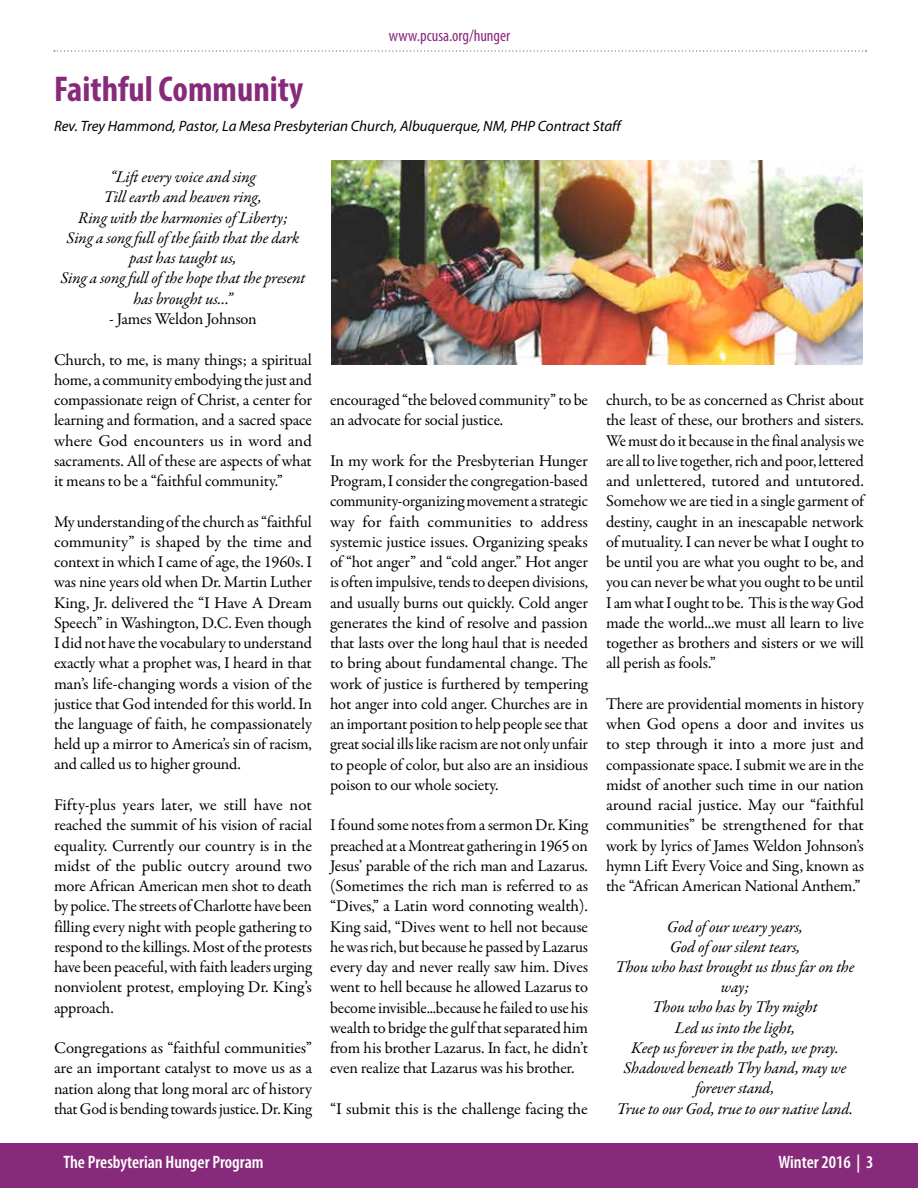
<style>
.page{position:relative;width:918px;height:1188px;background:#fff}
.page>*{position:absolute;margin:0;border:0;box-sizing:border-box;transform-origin:0 0}
.t1{font:700 condensed 36px "Myriad Pro";color:#882a7b}
.t2{font:600 condensed 18px "Myriad Pro";color:#fff}
.t3{font:16.5px/20.2px "Garamond Premr Pro";letter-spacing:-.01em;color:#000;text-align:justify}
.t4{font:italic 16.5px/20.2px "Garamond Premr Pro";letter-spacing:-.015em;color:#000;text-align:center}
.t5{font:condensed 16.5px "Myriad Pro";color:#882a7b}
.t6{font:italic 15px "Myriad Pro";color:#000}
</style>
<div class="page">
<svg style="left:54px;top:50px;width:813px;height:2px"></svg>
<div style="left:0;top:1143px;width:918px;height:45px;background:#882a7b"></div>
<img style="left:331px;top:161px;width:531px;height:203px">
<p class="t5" style="left:389px;top:26px;width:123px">www.pcusa.org/hunger</p>
<h1 class="t1" style="left:54px;top:67px;width:251px">Faithful Community</h1>
<p class="t6" style="left:54px;top:117px;width:568px">Rev. Trey Hammond, Pastor, La Mesa Presbyterian Church, Albuquerque, NM, PHP Contract Staff</p>
<p class="t4" style="left:60px;top:168px;width:247px">“Lift every voice and sing<br>Till earth and heaven ring,<br>Ring with the harmonies of Liberty;<br>Sing a song full of the faith that the dark past has taught us,<br>Sing a song full of the hope that the present has brought us…”</p>
<p class="t3" style="left:109px;top:309px;width:149px">- James Weldon Johnson</p>
<p class="t3" style="left:54px;top:350px;width:260px">Church, to me, is many things; a spiritual home, a community embodying the just and compassionate reign of Christ, a center for learning and formation, and a sacred space where God encounters us in word and sacraments. All of these are aspects of what it means to be a “faithful community.”</p>
<p class="t3" style="left:54px;top:512px;width:260px">My understanding of the church as “faithful community” is shaped by the time and context in which I came of age, the 1960s. I was nine years old when Dr. Martin Luther King, Jr. delivered the “I Have A Dream Speech” in Washington, D.C. Even though I did not have the vocabulary to understand exactly what a prophet was, I heard in that man’s life-changing words a vision of the justice that God intended for this world. In the language of faith, he compassionately held up a mirror to America’s sin of racism, and called us to higher ground.</p>
<p class="t3" style="left:54px;top:795px;width:260px">Fifty-plus years later, we still have not reached the summit of his vision of racial equality. Currently our country is in the midst of the public outcry around two more African American men shot to death by police. The streets of Charlotte have been filling every night with people gathering to respond to the killings. Most of the protests have been peaceful, with faith leaders urging nonviolent protest, employing Dr. King’s approach.</p>
<p class="t3" style="left:54px;top:1038px;width:260px">Congregations as “faithful communities” are an important catalyst to move us as a nation along that long moral arc of history that God is bending towards justice. Dr. King</p>
<p class="t3" style="left:330px;top:390px;width:260px">encouraged “the beloved community” to be an advocate for social justice.</p>
<p class="t3" style="left:330px;top:451px;width:260px">In my work for the Presbyterian Hunger Program, I consider the congregation-based community-organizing movement a strategic way for faith communities to address systemic justice issues. Organizing speaks of “hot anger” and “cold anger.” Hot anger is often impulsive, tends to deepen divisions, and usually burns out quickly. Cold anger generates the kind of resolve and passion that lasts over the long haul that is needed to bring about fundamental change. The work of justice is furthered by tempering hot anger into cold anger. Churches are in an important position to help people see that great social ills like racism are not only unfair to people of color, but also are an insidious poison to our whole society.</p>
<p class="t3" style="left:330px;top:815px;width:260px">I found some notes from a sermon Dr. King preached at a Montreat gathering in 1965 on Jesus’ parable of the rich man and Lazarus. (Sometimes the rich man is referred to as “Dives,” a Latin word connoting wealth).<br>King said, “Dives went to hell not because he was rich, but because he passed by Lazarus every day and never really saw him. Dives went to hell because he allowed Lazarus to become invisible...because he failed to use his wealth to bridge the gulf that separated him from his brother Lazarus. In fact, he didn’t even realize that Lazarus was his brother.</p>
<p class="t3" style="left:330px;top:1099px;width:259px">“I submit this is the challenge facing the</p>
<p class="t3" style="left:606px;top:390px;width:260px">church, to be as concerned as Christ about the least of these, our brothers and sisters.<br>We must do it because in the final analysis we are all to live together, rich and poor, lettered and unlettered, tutored and untutored.<br>Somehow we are tied in a single garment of destiny, caught in an inescapable network of mutuality. I can never be what I ought to be until you are what you ought to be, and you can never be what you ought to be until I am what I ought to be. This is the way God made the world...we must all learn to live together as brothers and sisters or we will all perish as fools.”</p>
<p class="t3" style="left:606px;top:694px;width:260px">There are providential moments in history when God opens a door and invites us to step through it into a more just and compassionate space. I submit we are in the midst of another such time in our nation around racial justice. May our “faithful communities” be strengthened for that work by lyrics of James Weldon Johnson’s hymn Lift Every Voice and Sing, known as the “African American National Anthem.”</p>
<p class="t4" style="left:615px;top:917px;width:241px">God of our weary years,<br>God of our silent tears,<br>Thou who hast brought us thus far on the way;<br>Thou who has by Thy might<br>Led us into the light,<br>Keep us forever in the path, we pray.<br>Shadowed beneath Thy hand, may we forever stand,<br>True to our God, true to our native land.</p>
<p class="t2" style="left:63px;top:1151px;width:202px">The Presbyterian Hunger Program</p>
<p class="t2" style="left:779px;top:1151px;width:96px">Winter 2016 | 3</p>
</div>
